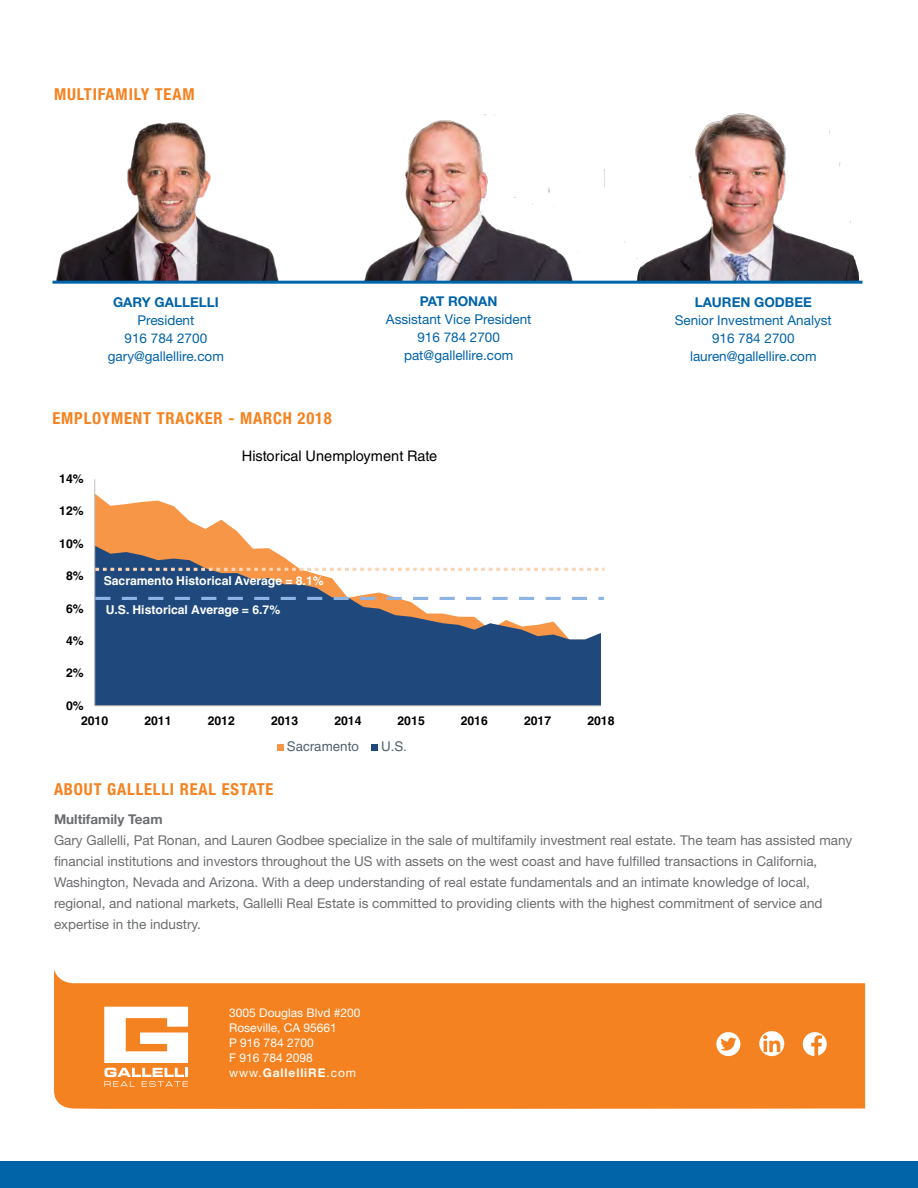
<style>
.page{position:relative;width:918px;height:1188px;background:#fff}
.page>*{position:absolute;margin:0;border:0;box-sizing:border-box;transform-origin:0 0}
.t1{font:700 condensed 16.5px "Helvetica Neue LT Std";letter-spacing:.05em;color:#f58220}
.t2{font:14.55px "Helvetica LT Std";color:#000}
.t3{font:13.5px/21px "Helvetica Neue LT Std";color:#6c6d70}
.t4{font:13.5px "Helvetica Neue LT Std";color:#0163a8}
.t5{font:700 13.5px "Helvetica Neue LT Std";color:#0163a8}
.t6{font:700 13.5px "Helvetica Neue LT Std";color:#6c6d70}
.t7{font:13.35px "Helvetica LT Std";color:#53626f}
.t8{font:700 12.15px "Helvetica LT Std";letter-spacing:-.01em;color:#fff}
.t9{font:700 12.15px "Helvetica LT Std";letter-spacing:-.01em;color:#000}
.t10{font:12px "Helvetica Neue LT Std";color:#fff}
.t11{font:700 12px "Helvetica Neue LT Std";letter-spacing:.075em;color:#fff}
.s1{font-weight:400}
</style>
<div class="page">
<div style="left:0;top:1161px;width:918px;height:27px;background:#0163a8"></div>
<svg style="left:54px;top:969px;width:811px;height:140px;background:#f69039"></svg>
<svg style="left:104px;top:1007px;width:84px;height:80px"></svg>
<svg style="left:803px;top:1032px;width:24px;height:24px"></svg>
<svg style="left:716px;top:1032px;width:24px;height:24px"></svg>
<svg style="left:759px;top:1031px;width:25px;height:25px"></svg>
<img style="left:52px;top:122px;width:232px;height:159px">
<img style="left:314px;top:114px;width:269px;height:167px">
<img style="left:605px;top:113px;width:253px;height:168px">
<hr style="left:52px;top:281px;width:810px;height:3px;background:#0163a8">
<svg style="left:95px;top:494px;width:156px;height:52px;fill:#f79646"></svg>
<svg style="left:95px;top:546px;width:506px;height:159px;fill:#1f497d"></svg>
<hr style="left:94px;top:479px;width:1px;height:227px;background:#bfbfbf">
<hr style="left:95px;top:705px;width:506px;height:1px;background:#bfbfbf">
<div style="left:277px;top:744px;width:7px;height:6px;background:#f79646"></div>
<div style="left:371px;top:744px;width:7px;height:6px;background:#1f497d"></div>
<svg style="left:95px;top:568px;width:510px;height:3px"></svg>
<svg style="left:95px;top:597px;width:509px;height:3px"></svg>
<p class="t1" style="left:54px;top:84px;width:142px">MULTIFAMILY TEAM</p>
<p class="t5" style="left:113px;top:294px;width:107px">GARY GALLELLI</p>
<p class="t4" style="left:137px;top:312px;width:59px">President</p>
<p class="t4" style="left:125px;top:330px;width:84px">916 784 2700</p>
<p class="t4" style="left:108px;top:348px;width:118px">gary@gallellire.com</p>
<p class="t1" style="left:52px;top:408px;width:281px">EMPLOYMENT TRACKER - MARCH 2018</p>
<p class="t5" style="left:420px;top:293px;width:79px">PAT RONAN</p>
<p class="t4" style="left:386px;top:311px;width:147px">Assistant Vice President</p>
<p class="t4" style="left:417px;top:329px;width:84px">916 784 2700</p>
<p class="t4" style="left:404px;top:347px;width:111px">pat@gallellire.com</p>
<p class="t9" style="left:59px;top:471px;width:26px">14%</p>
<p class="t9" style="left:59px;top:504px;width:26px">12%</p>
<p class="t9" style="left:59px;top:536px;width:26px">10%</p>
<p class="t9" style="left:66px;top:568px;width:19px">8%</p>
<p class="t9" style="left:66px;top:601px;width:19px">6%</p>
<p class="t9" style="left:66px;top:633px;width:19px">4%</p>
<p class="t9" style="left:66px;top:666px;width:19px">2%</p>
<p class="t9" style="left:66px;top:698px;width:19px">0%</p>
<p class="t2" style="left:242px;top:447px;width:197px">Historical Unemployment Rate</p>
<p class="t8" style="left:104px;top:574px;width:221px">Sacramento Historical Average = 8.1%</p>
<p class="t8" style="left:106px;top:603px;width:176px">U.S. Historical Average = 6.7%</p>
<p class="t9" style="left:81px;top:713px;width:29px">2010</p>
<p class="t9" style="left:144px;top:713px;width:29px">2011</p>
<p class="t9" style="left:208px;top:713px;width:29px">2012</p>
<p class="t9" style="left:271px;top:713px;width:29px">2013</p>
<p class="t9" style="left:334px;top:713px;width:29px">2014</p>
<p class="t9" style="left:398px;top:713px;width:29px">2015</p>
<p class="t9" style="left:461px;top:713px;width:29px">2016</p>
<p class="t9" style="left:524px;top:713px;width:29px">2017</p>
<p class="t9" style="left:587px;top:713px;width:29px">2018</p>
<p class="t1" style="left:54px;top:779px;width:221px">ABOUT GALLELLI REAL ESTATE</p>
<p class="t7" style="left:287px;top:739px;width:74px">Sacramento</p>
<p class="t7" style="left:381px;top:739px;width:27px">U.S.</p>
<p class="t5" style="left:695px;top:294px;width:119px">LAUREN GODBEE</p>
<p class="t4" style="left:675px;top:312px;width:159px">Senior Investment Analyst</p>
<p class="t4" style="left:712px;top:330px;width:84px">916 784 2700</p>
<p class="t4" style="left:690px;top:348px;width:128px">lauren@gallellire.com</p>
<p class="t6" style="left:54px;top:811px;width:110px">Multifamily Team</p>
<p class="t3" style="left:54px;top:830px;width:800px">Gary Gallelli, Pat Ronan, and Lauren Godbee specialize in the sale of multifamily investment real estate. The team has assisted many financial institutions and investors throughout the US with assets on the west coast and have fulfilled transactions in California, Washington, Nevada and Arizona. With a deep understanding of real estate fundamentals and an intimate knowledge of local, regional, and national markets, Gallelli Real Estate is committed to providing clients with the highest commitment of service and expertise in the industry.</p>
<p class="t10" style="left:229px;top:1005px;width:133px">3005 Douglas Blvd #200</p>
<p class="t10" style="left:229px;top:1020px;width:109px">Roseville, CA 95661</p>
<p class="t10" style="left:229px;top:1035px;width:86px">P 916 784 2700</p>
<p class="t10" style="left:229px;top:1050px;width:85px">F 916 784 2098</p>
<p class="t11" style="left:229px;top:1065px;width:128px"><span class="s1">www.</span>GallelliRE<span class="s1">.com</span></p>
</div>
